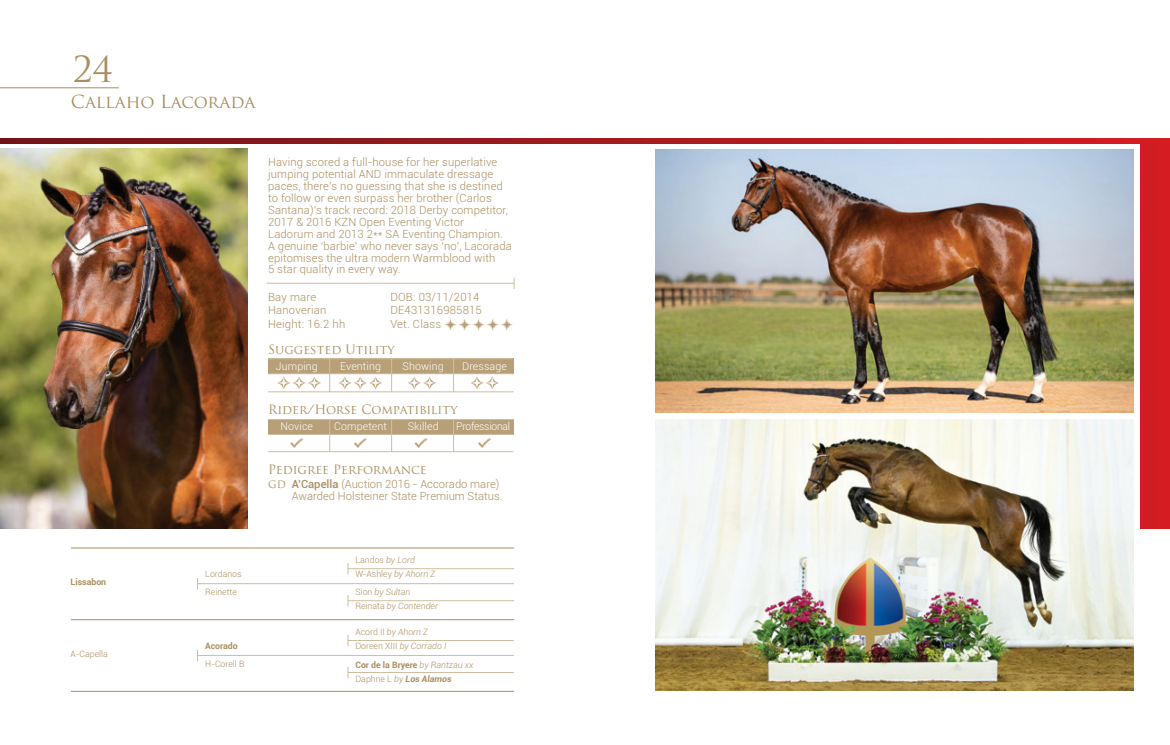
<style>
.page{position:relative;width:1170px;height:745px;background:#fff}
.page>*{position:absolute;margin:0;border:0;box-sizing:border-box;transform-origin:0 0}
.t1{font:35px "Trajan Pro";color:#aa8e5f}
.t2{font:17.5px "Trajan Pro";color:#aa8e5f}
.t3{font:12.5px "Trajan Pro";color:#aa8e5f}
.t4{font:300 11.25px/11.9px "Roboto";letter-spacing:.01em;color:#aa8e5f}
.t5{font:300 10.62px "Roboto";letter-spacing:.01em;color:#fff}
.t6{font:300 10.62px "Roboto";letter-spacing:-.02em;color:#fff}
.t7{font:300 8.75px "Roboto";color:#aa8e5f}
.t8{font:italic 300 8.75px "Roboto";color:#aa8e5f}
.t9{font:700 8.75px "Roboto";color:#aa8e5f}
.t10{font:italic 700 8.75px "Roboto";color:#aa8e5f}
.s1{font-family:"Trajan Pro";font-weight:400;font-size:10px}
.s2{font-weight:500}
.s3{font-style:italic}
.s4{font-style:normal}
.s5{font-weight:300;font-style:italic}
.s6{font-weight:300;font-style:normal}
.s7{font-weight:300}
</style>
<div class="page">
<hr style="left:0;top:87px;width:119px;height:1px;background:#aa8e5f">
<img style="left:655px;top:149px;width:478px;height:263px">
<svg style="left:0;top:138px;width:1140px;height:6px"></svg>
<div style="left:1140px;top:138px;width:29px;height:390px;background:#d21c23"></div>
<img style="left:0;top:149px;width:247px;height:378px">
<hr style="left:71px;top:619px;width:443px;height:1px;background:#aa8e5f">
<hr style="left:71px;top:547px;width:443px;height:1px;background:#aa8e5f">
<hr style="left:71px;top:690px;width:443px;height:1px;background:#aa8e5f">
<img style="left:655px;top:419px;width:478px;height:271px">
<hr style="left:348px;top:639px;width:166px;height:1px;background:#cfbea1">
<hr style="left:348px;top:671px;width:166px;height:1px;background:#cfbea1">
<hr style="left:197px;top:654px;width:317px;height:1px;background:#cfbea1">
<hr style="left:348px;top:568px;width:166px;height:1px;background:#cfbea1">
<hr style="left:348px;top:600px;width:166px;height:1px;background:#cfbea1">
<hr style="left:197px;top:583px;width:317px;height:1px;background:#cfbea1">
<hr style="left:267px;top:283px;width:247px;height:1px;background:#cfbea1">
<svg style="left:514px;top:277px;width:1px;height:12px"></svg>
<div style="left:268px;top:358px;width:245px;height:15px;background:#b7a077"></div>
<hr style="left:329px;top:358px;width:1px;height:33px;background:#cfbea1">
<hr style="left:391px;top:358px;width:1px;height:33px;background:#cfbea1">
<hr style="left:453px;top:358px;width:1px;height:33px;background:#cfbea1">
<hr style="left:268px;top:358px;width:245px;height:1px;background:#cfbea1">
<hr style="left:268px;top:373px;width:245px;height:1px;background:#cfbea1">
<hr style="left:268px;top:391px;width:245px;height:1px;background:#cfbea1">
<div style="left:268px;top:419px;width:245px;height:15px;background:#b7a077"></div>
<hr style="left:329px;top:419px;width:1px;height:32px;background:#cfbea1">
<hr style="left:391px;top:419px;width:1px;height:32px;background:#cfbea1">
<hr style="left:453px;top:419px;width:1px;height:32px;background:#cfbea1">
<hr style="left:268px;top:419px;width:245px;height:1px;background:#cfbea1">
<hr style="left:268px;top:434px;width:245px;height:1px;background:#cfbea1">
<hr style="left:268px;top:451px;width:245px;height:1px;background:#cfbea1">
<svg style="left:478px;top:438px;width:13px;height:10px"></svg>
<svg style="left:353px;top:438px;width:14px;height:10px"></svg>
<svg style="left:414px;top:438px;width:14px;height:10px"></svg>
<svg style="left:290px;top:438px;width:14px;height:10px"></svg>
<svg style="left:277px;top:376px;width:44px;height:13px"></svg>
<svg style="left:338px;top:376px;width:44px;height:13px"></svg>
<svg style="left:408px;top:376px;width:28px;height:13px"></svg>
<svg style="left:470px;top:376px;width:28px;height:13px"></svg>
<svg style="left:444px;top:318px;width:69px;height:13px"></svg>
<h1 class="t1" style="left:73px;top:47px;width:41px">24</h1>
<h2 class="t2" style="left:71px;top:91px;width:186px">Callaho Lacorada</h2>
<p class="t4" style="left:268px;top:156px;width:245px">Having scored a full-house for her superlative jumping potential AND immaculate dressage paces, there’s no guessing that she is destined to follow or even surpass her brother (Carlos Santana)’s track record: 2018 Derby competitor, 2017 &amp; 2016 KZN Open Eventing Victor Ladorum and 2013 2** SA Eventing Champion.<br>A genuine ‘barbie’ who never says ‘no’, Lacorada epitomises the ultra modern Warmblood with<br>5 star quality in every way.</p>
<p class="t4" style="left:268px;top:290px;width:50px">Bay mare</p>
<p class="t4" style="left:390px;top:290px;width:91px">DOB: 03/11/2014</p>
<p class="t4" style="left:268px;top:304px;width:60px">Hanoverian</p>
<p class="t4" style="left:390px;top:304px;width:93px">DE431316985815</p>
<p class="t4" style="left:268px;top:317px;width:79px">Height: 16.2 hh</p>
<p class="t4" style="left:390px;top:317px;width:52px">Vet. Class</p>
<p class="t3" style="left:268px;top:341px;width:128px">Suggested Utility</p>
<p class="t5" style="left:276px;top:358px;width:43px">Jumping</p>
<p class="t5" style="left:340px;top:358px;width:42px">Eventing</p>
<p class="t5" style="left:402px;top:358px;width:43px">Showing</p>
<p class="t5" style="left:462px;top:358px;width:46px">Dressage</p>
<p class="t3" style="left:268px;top:401px;width:191px">Rider/Horse Compatibility</p>
<p class="t5" style="left:280px;top:418px;width:34px">Novice</p>
<p class="t5" style="left:334px;top:418px;width:54px">Competent</p>
<p class="t5" style="left:407px;top:418px;width:32px">Skilled</p>
<p class="t6" style="left:456px;top:418px;width:55px">Professional</p>
<p class="t3" style="left:268px;top:461px;width:160px">Pedigree Performance</p>
<p class="t4" style="left:268px;top:476px;width:236px;line-height:12.9px;text-align:right"><span class="s1">GD</span> <span class="s2">A’Capella</span> (Auction 2016 - Accorado mare)<br>Awarded Holsteiner State Premium Status.</p>
<p class="t9" style="left:70px;top:575px;width:37px">Lissabon</p>
<p class="t7" style="left:70px;top:647px;width:39px">A-Capella</p>
<p class="t7" style="left:205px;top:567px;width:38px">Lordanos</p>
<p class="t7" style="left:205px;top:585px;width:33px">Reinette</p>
<p class="t9" style="left:205px;top:639px;width:34px">Acorado</p>
<p class="t7" style="left:205px;top:657px;width:41px">H-Corell B</p>
<p class="t7" style="left:355px;top:553px;width:61px">Landos <span class="s3">by Lord</span></p>
<p class="t8" style="left:355px;top:585px;width:56px"><span class="s4">Sion</span> by Sultan</p>
<p class="t7" style="left:355px;top:567px;width:81px">W-Ashley <span class="s3">by Ahorn Z</span></p>
<p class="t8" style="left:355px;top:599px;width:84px"><span class="s4">Reinata</span> by Contender</p>
<p class="t8" style="left:355px;top:625px;width:74px"><span class="s4">Acord II</span> by Ahorn Z</p>
<p class="t9" style="left:355px;top:658px;width:119px">Cor de la Bryere <span class="s5">by Rantzau xx</span></p>
<p class="t7" style="left:355px;top:639px;width:92px">Doreen XIII <span class="s3">by Corrado I</span></p>
<p class="t10" style="left:355px;top:672px;width:98px"><span class="s6">Daphne L</span> <span class="s7">by</span> Los Alamos</p>
</div>
